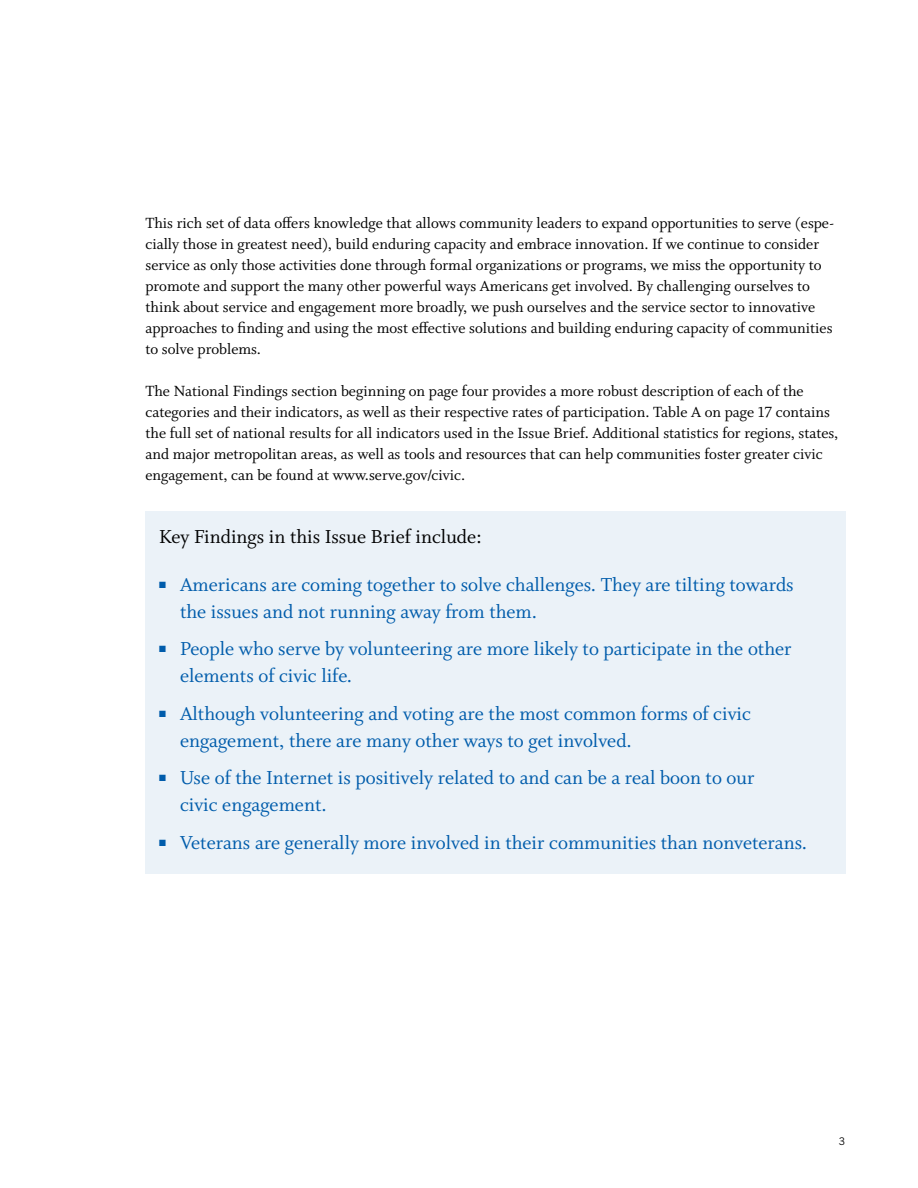
<style>
.page{position:relative;width:918px;height:1188px;background:#fff}
.page>*{position:absolute;margin:0;border:0;box-sizing:border-box;transform-origin:0 0}
.t1{font:21px/27px "Whitman Roman LF";color:#005cab}
.t2{font:21px "Whitman Roman LF";color:#000}
.t3{font:16.5px/21px "Whitman Roman LF";color:#000}
.t4{font:10.5px "Trade Gothic";color:#000}
</style>
<div class="page">
<div style="left:146px;top:512px;width:700px;height:362px;background:#ebf2f8"></div>
<p class="t3" style="left:146px;top:212px;width:690px">This rich set of data offers knowledge that allows community leaders to expand opportunities to serve (espe&shy;cially those in greatest need), build enduring capacity and embrace innovation. If we continue to consider service as only those activities done through formal organizations or programs, we miss the opportunity to promote and support the many other powerful ways Americans get involved. By challenging ourselves to think about service and engagement more broadly, we push ourselves and the service sector to innovative approaches to finding and using the most effective solutions and building enduring capacity of communities to solve problems.</p>
<p class="t3" style="left:146px;top:380px;width:694px">The National Findings section beginning on page four provides a more robust description of each of the categories and their indicators, as well as their respective rates of participation. Table A on page 17 contains the full set of national results for all indicators used in the Issue Brief. Additional statistics for regions, states, and major metropolitan areas, as well as tools and resources that can help communities foster greater civic engagement, can be found at www.serve.gov/civic.</p>
<p class="t2" style="left:159px;top:525px;width:325px">Key Findings in this Issue Brief include:</p>
<p class="t1" style="left:180px;top:571px;width:615px;text-indent:-21px">■ Americans are coming together to solve challenges. They are tilting towards the issues and not running away from them.</p>
<p class="t1" style="left:180px;top:636px;width:613px;text-indent:-21px">■ People who serve by volunteering are more likely to participate in the other elements of civic life.</p>
<p class="t1" style="left:180px;top:700px;width:572px;text-indent:-21px">■ Although volunteering and voting are the most common forms of civic engagement, there are many other ways to get involved.</p>
<p class="t1" style="left:180px;top:765px;width:576px;text-indent:-21px">■ Use of the Internet is positively related to and can be a real boon to our civic engagement.</p>
<p class="t1" style="left:159px;top:829px;width:650px">■ Veterans are generally more involved in their communities than nonveterans.</p>
<p class="t4" style="left:839px;top:1135px;width:8px">3</p>
</div>
